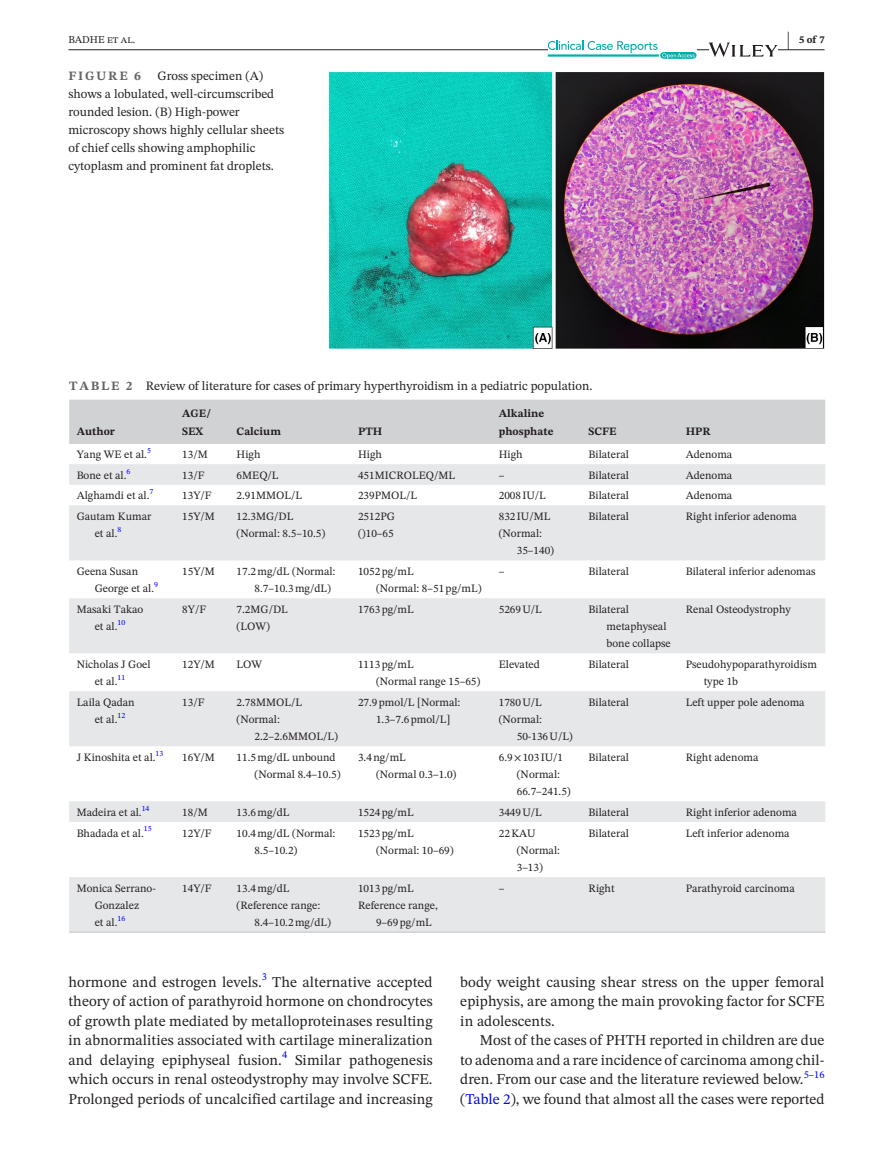
<style>
.page{position:relative;width:893px;height:1174px;background:#fff}
.page>*{position:absolute;margin:0;border:0;box-sizing:border-box;transform-origin:0 0}
.t1{font:700 21px "STIX Two Text";color:#231f20;scale:.42 1}
.t2{font:15px/19.5px "STIX Two Text";letter-spacing:.005em;color:#231f20;text-align:justify}
.t3{font:12.75px/18px "STIX Two Text";color:#231f20}
.t4{font:700 12.75px "STIX Two Text";letter-spacing:.14em;color:#636366}
.t5{font:11.25px/17.2px "STIX Two Text";color:#231f20}
.t6{font:700 11.25px/17.2px "STIX Two Text";color:#231f20}
.t7{font:10.5px "STIX Two Text";color:#231f20}
.t8{font:700 10.5px "STIX Two Text";color:#231f20}
.t9{font:10.5px "STIX Two Text";color:#00f}
.t10{font:7.8px "STIX Two Text";color:#00f}
.s1{font-weight:700;color:#636366}
.s2{font-family:"STIX"}
.s3{color:#00f}
</style>
<div class="page">
<hr style="left:68px;top:49px;width:756px;height:1px;background:#231f20">
<svg style="left:548px;top:41px;width:149px;height:18px"></svg>
<svg style="left:709px;top:43px;width:68px;height:14px"></svg>
<img style="left:328px;top:70px;width:496px;height:279px">
<div style="left:69px;top:400px;width:756px;height:44px;background:#d1d2d4"></div>
<svg style="left:69px;top:464px;width:756px;height:467px;fill:#e6e7e9"></svg>
<hr style="left:69px;top:931px;width:106px;height:2px;background:#d1d2d4">
<hr style="left:175px;top:931px;width:54px;height:2px;background:#d1d2d4">
<hr style="left:229px;top:931px;width:122px;height:2px;background:#d1d2d4">
<hr style="left:351px;top:931px;width:140px;height:2px;background:#d1d2d4">
<hr style="left:491px;top:931px;width:90px;height:2px;background:#d1d2d4">
<hr style="left:581px;top:931px;width:97px;height:2px;background:#d1d2d4">
<hr style="left:678px;top:931px;width:147px;height:2px;background:#d1d2d4">
<h1 class="t1" style="left:787px;top:24px;width:8px">|</h1>
<p class="t7" style="left:68px;top:32px;width:68px">BADHE et al.</p>
<p class="t8" style="left:799px;top:32px;width:27px">5 of 7</p>
<p class="t3" style="left:68px;top:66px;width:217px;text-indent:89px">Gross specimen (A) shows a lobulated, well-circumscribed rounded lesion. (B) High-power microscopy shows highly cellular sheets of chief cells showing amphophilic cytoplasm and prominent fat droplets.</p>
<p class="t4" style="left:68px;top:66px;width:74px">FIGURE 6</p>
<p class="t3" style="left:69px;top:376px;width:525px"><span class="s1">TABLE 2</span> Review of literature for cases of primary hyperthyroidism in a pediatric population.</p>
<p class="t6" style="left:77px;top:423px;width:40px">Author</p>
<p class="t6" style="left:182px;top:405px;width:30px">AGE/<br>SEX</p>
<p class="t6" style="left:499px;top:405px;width:56px">Alkaline phosphate</p>
<p class="t6" style="left:237px;top:423px;width:46px">Calcium</p>
<p class="t6" style="left:358px;top:423px;width:26px">PTH</p>
<p class="t6" style="left:589px;top:423px;width:30px">SCFE</p>
<p class="t6" style="left:686px;top:423px;width:26px">HPR</p>
<p class="t5" style="left:77px;top:446px;width:72px">Yang WE et al.</p>
<p class="t10" style="left:147px;top:445px;width:5px">5</p>
<p class="t5" style="left:182px;top:446px;width:27px">13/M</p>
<p class="t5" style="left:237px;top:446px;width:25px">High</p>
<p class="t5" style="left:358px;top:446px;width:25px">High</p>
<p class="t5" style="left:499px;top:446px;width:25px">High</p>
<p class="t5" style="left:589px;top:446px;width:42px">Bilateral</p>
<p class="t5" style="left:686px;top:446px;width:48px">Adenoma</p>
<p class="t5" style="left:77px;top:466px;width:51px">Bone et al.</p>
<p class="t10" style="left:127px;top:465px;width:5px">6</p>
<p class="t5" style="left:182px;top:466px;width:24px">13/F</p>
<p class="t5" style="left:237px;top:466px;width:43px">6MEQ/L</p>
<p class="t5" style="left:358px;top:466px;width:98px">451MICROLEQ/ML</p>
<p class="t5" style="left:499px;top:466px;width:7px">–</p>
<p class="t5" style="left:589px;top:466px;width:42px">Bilateral</p>
<p class="t5" style="left:686px;top:466px;width:48px">Adenoma</p>
<p class="t5" style="left:77px;top:487px;width:74px">Alghamdi et al.</p>
<p class="t10" style="left:150px;top:486px;width:5px">7</p>
<p class="t5" style="left:182px;top:487px;width:31px">13Y/F</p>
<p class="t5" style="left:237px;top:487px;width:67px">2.91MMOL/L</p>
<p class="t5" style="left:358px;top:487px;width:60px">239PMOL/L</p>
<p class="t5" style="left:499px;top:487px;width:49px">2008 IU/L</p>
<p class="t5" style="left:589px;top:487px;width:42px">Bilateral</p>
<p class="t5" style="left:686px;top:487px;width:48px">Adenoma</p>
<p class="t5" style="left:95px;top:507px;width:58px;text-indent:-18px">Gautam Kumar et al.</p>
<p class="t5" style="left:589px;top:507px;width:42px">Bilateral</p>
<p class="t5" style="left:686px;top:507px;width:113px">Right inferior adenoma</p>
<p class="t5" style="left:182px;top:507px;width:34px">15Y/M</p>
<p class="t5" style="left:237px;top:507px;width:90px">12.3MG/DL (Normal: 8.5–10.5)</p>
<p class="t5" style="left:358px;top:507px;width:38px">2512PG ()10–65</p>
<p class="t5" style="left:499px;top:507px;width:53px">832 IU/ML</p>
<p class="t10" style="left:117px;top:524px;width:5px">8</p>
<p class="t5" style="left:499px;top:525px;width:45px">(Normal:</p>
<p class="t5" style="left:517px;top:542px;width:39px">35–140)</p>
<p class="t5" style="left:95px;top:562px;width:65px;text-indent:-18px">Geena Susan<br>George et al.<sup>9</sup></p>
<p class="t5" style="left:182px;top:562px;width:34px">15Y/M</p>
<p class="t5" style="left:255px;top:562px;width:82px;text-indent:-18px">17.2mg/dL (Normal:<br>8.7–10.3mg/dL)</p>
<p class="t5" style="left:376px;top:562px;width:107px;text-indent:-18px">1052pg/mL<br>(Normal: 8–51pg/mL)</p>
<p class="t5" style="left:499px;top:562px;width:7px">–</p>
<p class="t5" style="left:589px;top:562px;width:42px">Bilateral</p>
<p class="t5" style="left:686px;top:562px;width:131px">Bilateral inferior adenomas</p>
<p class="t5" style="left:77px;top:600px;width:68px;text-align:center">Masaki Takao et al.<sup>10</sup></p>
<p class="t5" style="left:182px;top:600px;width:25px">8Y/F</p>
<p class="t5" style="left:237px;top:600px;width:53px">7.2MG/DL (LOW)</p>
<p class="t5" style="left:358px;top:600px;width:57px">1763pg/mL</p>
<p class="t5" style="left:499px;top:600px;width:45px">5269U/L</p>
<p class="t5" style="left:607px;top:600px;width:66px;text-indent:-18px">Bilateral metaphyseal bone collapse</p>
<p class="t5" style="left:686px;top:600px;width:107px">Renal Osteodystrophy</p>
<p class="t5" style="left:95px;top:655px;width:57px;text-indent:-18px">Nicholas J Goel et al.<sup>11</sup></p>
<p class="t5" style="left:182px;top:655px;width:34px">12Y/M</p>
<p class="t5" style="left:237px;top:655px;width:27px">LOW</p>
<p class="t5" style="left:376px;top:655px;width:106px;text-indent:-18px">1113pg/mL<br>(Normal range 15–65)</p>
<p class="t5" style="left:499px;top:655px;width:43px">Elevated</p>
<p class="t5" style="left:589px;top:655px;width:42px">Bilateral</p>
<p class="t5" style="left:704px;top:655px;width:115px;text-indent:-18px">Pseudohypoparathyroidism type 1b</p>
<p class="t5" style="left:95px;top:693px;width:42px;text-indent:-18px">Laila Qadan et al.<sup>12</sup></p>
<p class="t5" style="left:182px;top:693px;width:24px">13/F</p>
<p class="t5" style="left:237px;top:693px;width:67px">2.78MMOL/L (Normal:</p>
<p class="t5" style="left:255px;top:728px;width:85px">2.2–2.6MMOL/L)</p>
<p class="t5" style="left:376px;top:693px;width:86px;text-indent:-18px">27.9pmol/L [Normal:<br>1.3–7.6pmol/L]</p>
<p class="t5" style="left:499px;top:693px;width:45px">1780U/L</p>
<p class="t5" style="left:589px;top:693px;width:42px">Bilateral</p>
<p class="t5" style="left:686px;top:693px;width:120px">Left upper pole adenoma</p>
<p class="t5" style="left:499px;top:710px;width:45px">(Normal:</p>
<p class="t5" style="left:517px;top:728px;width:58px">50-136U/L)</p>
<p class="t5" style="left:77px;top:748px;width:88px">J Kinoshita et al.<sup>13</sup></p>
<p class="t5" style="left:182px;top:748px;width:34px">16Y/M</p>
<p class="t5" style="left:255px;top:748px;width:87px;text-indent:-18px">11.5mg/dL unbound (Normal 8.4–10.5)</p>
<p class="t5" style="left:376px;top:748px;width:82px;text-indent:-18px">3.4ng/mL<br>(Normal 0.3–1.0)</p>
<p class="t5" style="left:517px;top:748px;width:55px;text-indent:-18px">6.9<span class="s2">×</span>103 IU/1 (Normal:<br>66.7–241.5)</p>
<p class="t5" style="left:589px;top:748px;width:42px">Bilateral</p>
<p class="t5" style="left:686px;top:748px;width:74px">Right adenoma</p>
<p class="t5" style="left:77px;top:803px;width:74px">Madeira et al.<sup>14</sup></p>
<p class="t5" style="left:182px;top:803px;width:27px">18/M</p>
<p class="t5" style="left:237px;top:803px;width:54px">13.6mg/dL</p>
<p class="t5" style="left:358px;top:803px;width:57px">1524pg/mL</p>
<p class="t5" style="left:499px;top:803px;width:45px">3449U/L</p>
<p class="t5" style="left:589px;top:803px;width:42px">Bilateral</p>
<p class="t5" style="left:686px;top:803px;width:113px">Right inferior adenoma</p>
<p class="t5" style="left:77px;top:824px;width:69px">Bhadada et al.</p>
<p class="t10" style="left:144px;top:823px;width:9px">15</p>
<p class="t5" style="left:182px;top:824px;width:31px">12Y/F</p>
<p class="t5" style="left:255px;top:824px;width:82px;text-indent:-18px">10.4mg/dL (Normal:<br>8.5–10.2)</p>
<p class="t5" style="left:376px;top:824px;width:79px;text-indent:-18px">1523pg/mL (Normal: 10–69)</p>
<p class="t5" style="left:517px;top:824px;width:45px;text-indent:-18px">22KAU (Normal:<br>3–13)</p>
<p class="t5" style="left:589px;top:824px;width:42px">Bilateral</p>
<p class="t5" style="left:686px;top:824px;width:105px">Left inferior adenoma</p>
<p class="t5" style="left:95px;top:879px;width:63px;text-indent:-18px">Monica Serrano-<br>Gonzalez<br>et al.<sup>16</sup></p>
<p class="t5" style="left:182px;top:879px;width:31px">14Y/F</p>
<p class="t5" style="left:237px;top:879px;width:54px">13.4mg/dL</p>
<p class="t5" style="left:358px;top:879px;width:57px">1013pg/mL</p>
<p class="t5" style="left:358px;top:896px;width:81px">Reference range,</p>
<p class="t5" style="left:376px;top:913px;width:57px">9–69pg/mL</p>
<p class="t5" style="left:499px;top:879px;width:7px">–</p>
<p class="t5" style="left:589px;top:879px;width:28px">Right</p>
<p class="t5" style="left:686px;top:879px;width:111px">Parathyroid carcinoma</p>
<p class="t5" style="left:237px;top:896px;width:85px">(Reference range:</p>
<p class="t5" style="left:255px;top:913px;width:78px">8.4–10.2mg/dL)</p>
<h2 class="t2" style="left:68px;top:972px;width:195px">hormone and estrogen levels.</h2>
<p class="t9" style="left:262px;top:969px;width:7px">3</p>
<p class="t2" style="left:68px;top:972px;width:366px;text-indent:204px">The alternative accepted theory of action of parathyroid hormone on chondrocytes of growth plate mediated by metalloproteinases resulting in abnormalities associated with cartilage mineralization and delaying epiphyseal fusion.</p>
<p class="t9" style="left:282px;top:1047px;width:7px">4</p>
<h2 class="t2" style="left:68px;top:1050px;width:366px;text-indent:227px">Similar pathogenesis which occurs in renal osteodystrophy may involve SCFE.<br>Prolonged periods of uncalcified cartilage and increasing</h2>
<h2 class="t2" style="left:460px;top:972px;width:366px">body weight causing shear stress on the upper femoral epiphysis, are among the main provoking factor for SCFE in adolescents.</h2>
<h2 class="t2" style="left:460px;top:1030px;width:366px;text-indent:20px">Most of the cases of PHTH reported in children are due to adenoma and a rare incidence of carcinoma among chil&shy;dren. From our case and the literature reviewed below.<sup>5–16 </sup>(<span class="s3">Table 2</span>), we found that almost all the cases were reported</h2>
</div>
